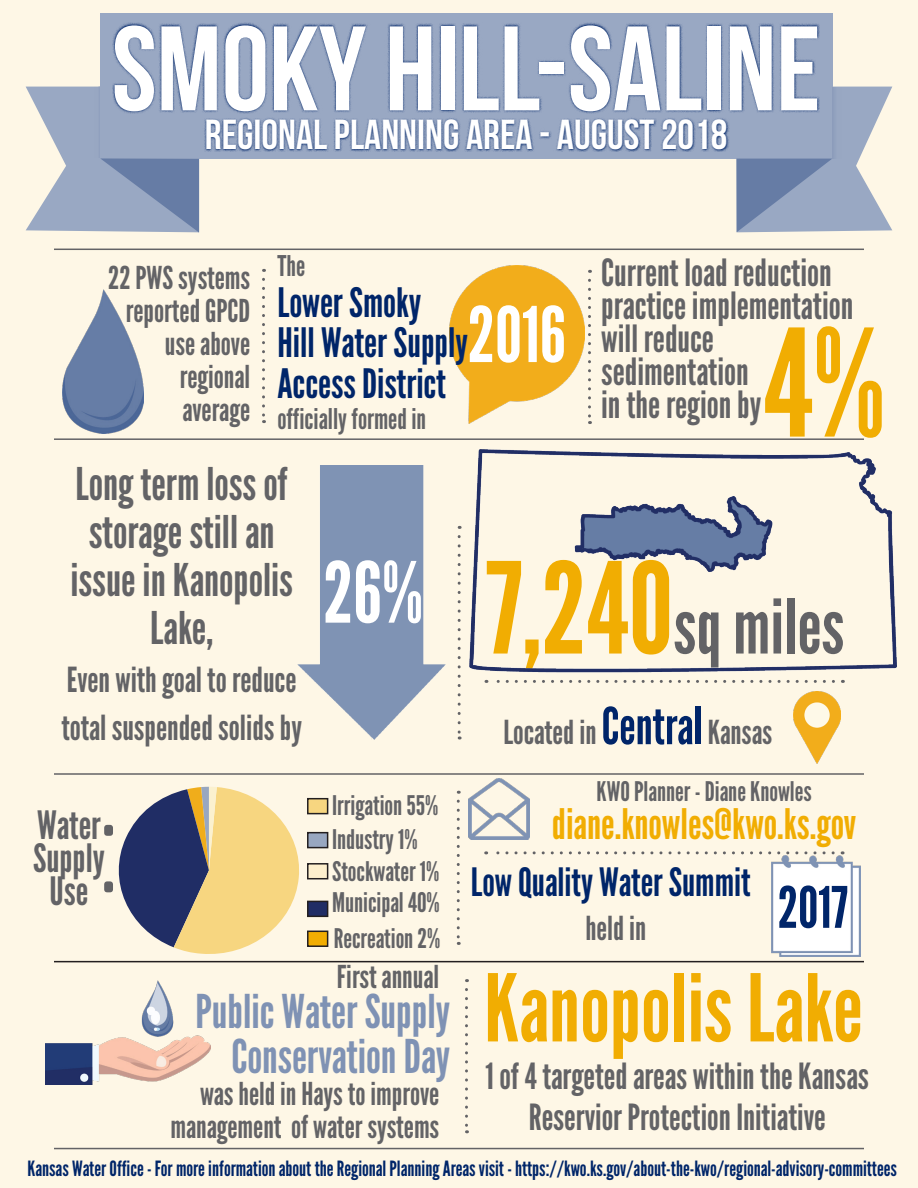
<style>
.page{position:relative;width:918px;height:1188px;background:#fef7e6}
.page>*{position:absolute;margin:0;border:0;box-sizing:border-box;transform-origin:0 0}
.t1{font:150px "Rift Soft";color:#636366}
.Paragraph_Style_2{font:148.5px "League Gothic";color:#f1ad02}
.t2{font:700 120px "Bebas Neue";color:#fff}
.Paragraph_Style_2-2{font:93px "League Gothic";color:#f1ad02}
.Paragraph_Style_2-3{font:84px "League Gothic";color:#fff}
.Paragraph_Style_2-4{font:76.5px "League Gothic";color:#fff}
.t3{font:75px "League Gothic";color:#636366}
.Paragraph_Style_2-5{font:57px "League Gothic";color:#002569}
.Paragraph_Style_2-6{font:46.5px/45px "League Gothic";color:#7f92b4;text-align:right}
.Paragraph_Style_2-7{font:45px/48px "League Gothic";color:#636366;text-align:center}
.t4{font:700 42px "Bebas Neue";color:#fff}
.t5{font:42px "League Gothic";color:#f1ad02}
.Paragraph_Style_2-8{font:40.5px/40.5px "League Gothic";color:#002569}
.Paragraph_Style_2-9{font:39px "League Gothic";color:#002569}
.t6{font:39px/33px "League Gothic";color:#636366;text-align:center}
.Paragraph_Style_2-10{font:37.5px/33px "League Gothic";color:#636366}
.Paragraph_Style_2-11{font:36px/40.5px "League Gothic";color:#636366;text-align:center}
.Paragraph_Style_2-12{font:34.5px/48px "League Gothic";color:#636366}
.Paragraph_Style_2-13{font:33px "League Gothic";color:#636366}
.Paragraph_Style_2-14{font:31.5px/33px "League Gothic";color:#636366;text-align:center}
.Paragraph_Style_2-15{font:28.5px "League Gothic";color:#636366}
.Paragraph_Style_1{font:27px "League Gothic";color:#636366}
.t7{font:21px "League Gothic";color:#002569}
.s1{font-size:126px;color:#f1ad02}
.s2{font-size:51px;color:#002569}
</style>
<div class="page">
<div style="left:100px;top:13px;width:732px;height:146px;background:#99a8c3"></div>
<svg style="left:736px;top:87px;width:156px;height:145px"></svg>
<svg style="left:26px;top:87px;width:173px;height:146px"></svg>
<div style="left:94px;top:87px;width:6px;height:71px;background:#98a7c2"></div>
<div style="left:832px;top:87px;width:10px;height:71px;background:#97a6c1"></div>
<hr style="left:54px;top:249px;width:810px;height:1px;background:#636366">
<hr style="left:54px;top:438px;width:810px;height:2px;background:#636366">
<hr style="left:54px;top:773px;width:810px;height:2px;background:#636366">
<hr style="left:54px;top:1148px;width:810px;height:1px;background:#636366">
<hr style="left:54px;top:961px;width:810px;height:1px;background:#231f20">
<svg style="left:588px;top:280px;width:3px;height:144px"></svg>
<svg style="left:457px;top:801px;width:3px;height:144px"></svg>
<svg style="left:458px;top:537px;width:3px;height:203px"></svg>
<svg style="left:486px;top:851px;width:347px;height:3px"></svg>
<svg style="left:112px;top:23px;width:708px;height:129px"></svg>
<img style="left:468px;top:779px;width:61px;height:60px">
<img style="left:793px;top:692px;width:47px;height:72px">
<div style="left:308px;top:799px;width:20px;height:15px;background:#f7d680"></div>
<div style="left:307px;top:798px;width:21px;height:16px;border:2px solid #231f20"></div>
<div style="left:308px;top:901px;width:20px;height:15px;background:#202d65"></div>
<div style="left:307px;top:901px;width:21px;height:16px;border:2px solid #231f20"></div>
<div style="left:308px;top:833px;width:20px;height:15px;background:#98a7c0"></div>
<div style="left:307px;top:832px;width:21px;height:16px;border:2px solid #231f20"></div>
<div style="left:308px;top:931px;width:20px;height:15px;background:#f1ad02"></div>
<div style="left:307px;top:931px;width:21px;height:16px;border:2px solid #231f20"></div>
<div style="left:308px;top:864px;width:20px;height:15px;background:#fdefcd"></div>
<div style="left:307px;top:863px;width:21px;height:16px;border:2px solid #231f20"></div>
<svg style="left:118px;top:787px;width:181px;height:167px"></svg>
<svg style="left:465px;top:990px;width:3px;height:143px"></svg>
<img style="left:469px;top:449px;width:428px;height:234px">
<img style="left:449px;top:265px;width:135px;height:158px">
<img style="left:772px;top:855px;width:89px;height:101px">
<img style="left:298px;top:466px;width:148px;height:273px">
<img style="left:45px;top:981px;width:165px;height:103px">
<svg style="left:262px;top:279px;width:3px;height:144px"></svg>
<img style="left:63px;top:290px;width:80px;height:144px">
<p class="t2" style="left:112px;top:3px;width:710px">SMOKY HILL-SALINE</p>
<p class="t4" style="left:205px;top:112px;width:524px">REGIONAL PLANNING AREA - AUGUST 2018</p>
<p class="Paragraph_Style_2-14" style="left:108px;top:261px;width:143px">22 PWS systems reported GPCD</p>
<p class="Paragraph_Style_2-14" style="left:165px;top:327px;width:87px">use above</p>
<p class="Paragraph_Style_2-14" style="left:180px;top:360px;width:72px">regional</p>
<p class="Paragraph_Style_2-14" style="left:182px;top:393px;width:69px">average</p>
<p class="Paragraph_Style_2-15" style="left:277px;top:249px;width:29px">The</p>
<p class="Paragraph_Style_2-8" style="left:277px;top:282px;width:146px">Lower Smoky</p>
<p class="Paragraph_Style_2-8" style="left:277px;top:323px;width:192px">Hill Water Supply<br>Access District</p>
<p class="Paragraph_Style_2-15" style="left:277px;top:402px;width:150px">officially formed in</p>
<p class="Paragraph_Style_2-4" style="left:468px;top:289px;width:100px">2016</p>
<p class="Paragraph_Style_2-10" style="left:601px;top:256px;width:254px">Current load reduction practice implementation will reduce sedimentation</p>
<p class="Paragraph_Style_2-10" style="left:601px;top:388px;width:162px">in the region by</p>
<p class="Paragraph_Style_2" style="left:763px;top:295px;width:124px">4%</p>
<p class="Paragraph_Style_2-7" style="left:71px;top:460px;width:224px">Long term loss of storage still an issue in Kanopolis<br>Lake,</p>
<p class="Paragraph_Style_2-12" style="left:61px;top:656px;width:242px">Even with goal to reduce total suspended solids by</p>
<p class="t6" style="left:37px;top:809px;width:65px">Water</p>
<p class="t6" style="left:33px;top:842px;width:73px">Supply<br>Use</p>
<p class="t1" style="left:97px;top:734px;width:25px">:</p>
<p class="Paragraph_Style_2-3" style="left:323px;top:543px;width:101px">26%</p>
<p class="Paragraph_Style_1" style="left:332px;top:790px;width:108px">Irrigation 55%</p>
<p class="Paragraph_Style_1" style="left:332px;top:824px;width:87px">Industry 1%</p>
<p class="Paragraph_Style_1" style="left:332px;top:855px;width:109px">Stockwater 1%</p>
<p class="Paragraph_Style_1" style="left:332px;top:886px;width:109px">Municipal 40%</p>
<p class="Paragraph_Style_1" style="left:334px;top:923px;width:108px">Recreation 2%</p>
<p class="Paragraph_Style_2-14" style="left:337px;top:960px;width:104px">First annual</p>
<p class="Paragraph_Style_2-6" style="left:195px;top:989px;width:256px">Public Water Supply<br>Conservation Day</p>
<p class="Paragraph_Style_2-14" style="left:200px;top:1078px;width:241px">was held in Hays to improve</p>
<p class="Paragraph_Style_2-14" style="left:171px;top:1111px;width:270px">management of water systems</p>
<p class="t3" style="left:486px;top:582px;width:360px"><span class="s1">7,240</span>sq miles</p>
<p class="Paragraph_Style_2-13" style="left:504px;top:713px;width:270px">Located in <span class="s2">Central</span> Kansas</p>
<p class="Paragraph_Style_1" style="left:597px;top:775px;width:217px">KWO Planner - Diane Knowles</p>
<p class="t5" style="left:552px;top:799px;width:306px">diane.knowles@kwo.ks.gov</p>
<p class="Paragraph_Style_2-9" style="left:471px;top:859px;width:281px">Low Quality Water Summit</p>
<p class="Paragraph_Style_2-13" style="left:585px;top:908px;width:62px">held in</p>
<p class="Paragraph_Style_2-5" style="left:778px;top:874px;width:72px">2017</p>
<p class="Paragraph_Style_2-2" style="left:484px;top:953px;width:380px">Kanopolis Lake</p>
<p class="Paragraph_Style_2-11" style="left:486px;top:1057px;width:385px">1 of 4 targeted areas within the Kansas<br>Reservior Protection Initiative</p>
<p class="t7" style="left:28px;top:1156px;width:871px">Kansas Water Office - For more information about the Regional Planning Areas visit - https://kwo.ks.gov/about-the-kwo/regional-advisory-committees</p>
</div>
